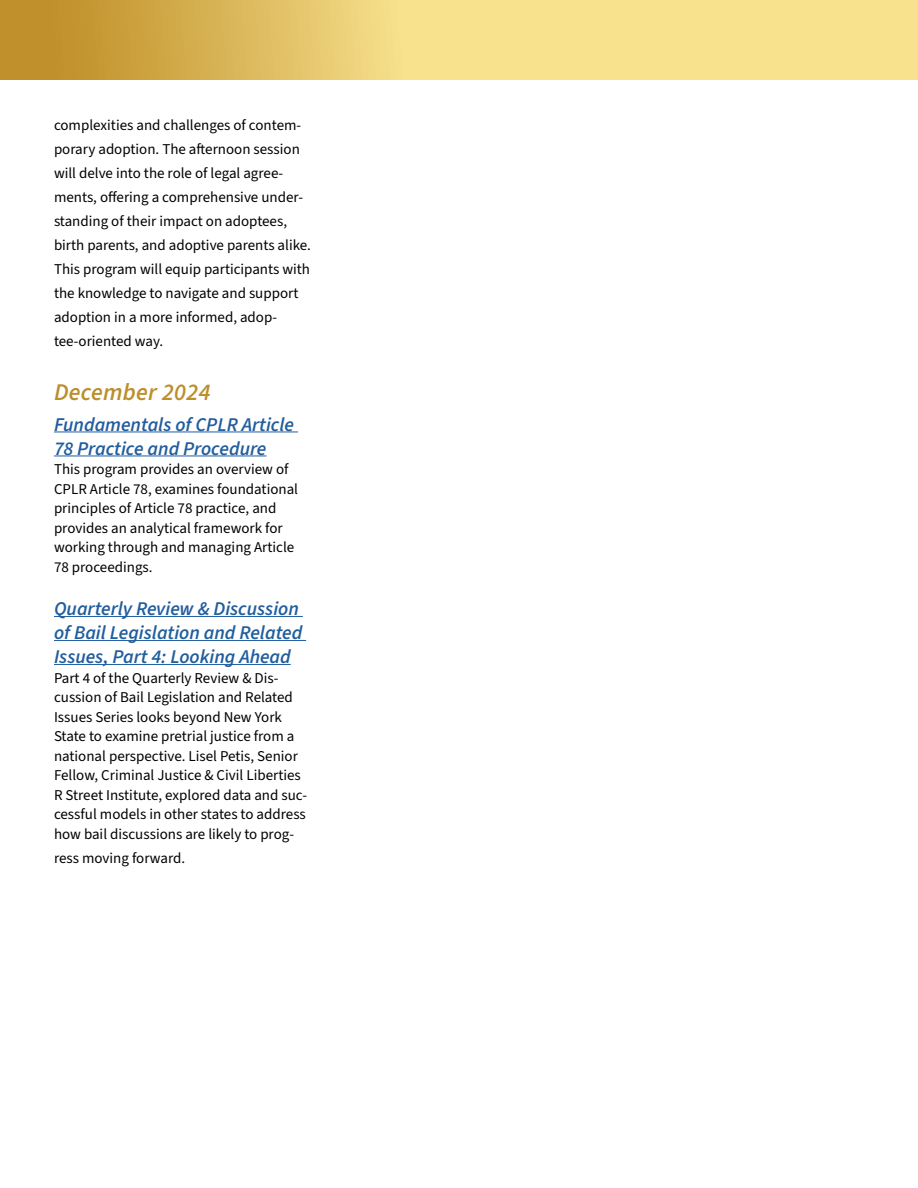
<style>
.page{position:relative;width:918px;height:1188px;background:#fff}
.page>*{position:absolute;margin:0;border:0;box-sizing:border-box;transform-origin:0 0}
.t1{font:italic 600 24px "Source Sans 3";letter-spacing:.01em;color:#bc8f2d}
.t2{font:italic 600 19.5px/24px "Source Sans 3";color:#215e9e}
.t3{font:15px/19.5px "Source Sans 3";color:#000}
</style>
<div class="page">
<svg style="left:0;top:0;width:918px;height:80px;background:#e9cb72"></svg>
<hr style="left:54px;top:431px;width:244px;height:1px;background:#215e9e">
<hr style="left:54px;top:455px;width:212px;height:1px;background:#215e9e">
<hr style="left:54px;top:616px;width:249px;height:1px;background:#215e9e">
<hr style="left:54px;top:640px;width:252px;height:1px;background:#215e9e">
<hr style="left:54px;top:664px;width:237px;height:1px;background:#215e9e">
<p class="t3" style="left:54px;top:113px;width:259px;line-height:24px">complexities and challenges of contem&shy;porary adoption. The afternoon session will delve into the role of legal agree&shy;ments, offering a comprehensive under&shy;standing of their impact on adoptees, birth parents, and adoptive parents alike.<br>This program will equip participants with the knowledge to navigate and support adoption in a more informed, adop&shy;tee-oriented way.</p>
<h1 class="t1" style="left:54px;top:376px;width:158px">December 2024</h1>
<h2 class="t2" style="left:54px;top:412px;width:242px">Fundamentals of CPLR Article<br>78 Practice and Procedure</h2>
<p class="t3" style="left:54px;top:459px;width:246px">This program provides an overview of CPLR Article 78, examines foundational principles of Article 78 practice, and provides an analytical framework for working through and managing Article 78 proceedings.</p>
<h2 class="t2" style="left:54px;top:596px;width:250px">Quarterly Review &amp; Discussion of Bail Legislation and Related<br>Issues, Part 4: Looking Ahead</h2>
<p class="t3" style="left:54px;top:668px;width:255px">Part 4 of the Quarterly Review &amp; Dis&shy;cussion of Bail Legislation and Related Issues Series looks beyond New York State to examine pretrial justice from a national perspective. Lisel Petis, Senior Fellow, Criminal Justice &amp; Civil Liberties R Street Institute, explored data and suc&shy;cessful models in other states to address how bail discussions are likely to prog-</p>
<p class="t3" style="left:54px;top:848px;width:133px">ress moving forward.</p>
</div>
